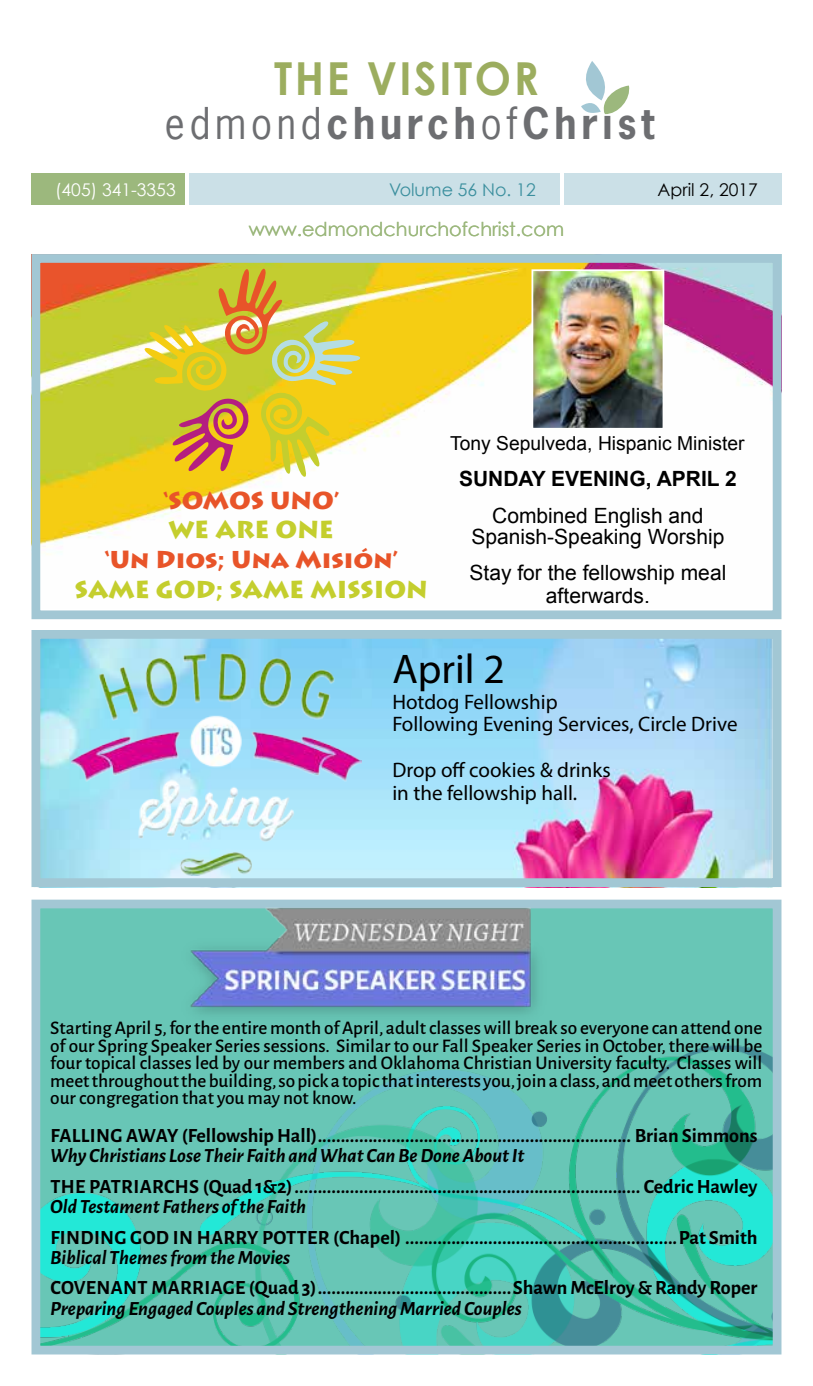
<style>
.page{position:relative;width:813px;height:1386px;background:#fff}
.page>*{position:absolute;margin:0;border:0;box-sizing:border-box;transform-origin:0 0}
.t1{font:700 45.5px "Century Gothic";letter-spacing:.06em;color:#9cad5f;scale:.95 1}
.t2{font:41.65px "Myriad Pro";color:#000}
.t3{font:700 41.3px "News Gothic Std";letter-spacing:.12em;color:#6d6e71;scale:.95 1}
.t4{font:900 24.15px "Lithos Pro";color:#e85429}
.t5{font:900 24.15px "Lithos Pro";color:#c4ce2e}
.t6{font:21px/22.8px "Myriad Pro";color:#000}
.t7{font:21px/21px "Arial";color:#000;text-align:center}
.t8{font:700 21px "Arial";color:#000}
.t9{font:700 20.12px "Alegreya Sans";color:#000}
.t10{font:italic 700 20.12px "Alegreya Sans";color:#000}
.t11{font:500 19.25px/17.5px "Alegreya Sans";color:#000;text-align:justify}
.t12{font:19.25px "Arial";color:#000}
.t13{font:19.25px "Century Gothic";color:#9cb87d}
.t14{font:17.5px "Century Gothic";color:#fff}
.t15{font:17.5px "Century Gothic";color:#3b8f9e}
.t16{font:17.5px "Century Gothic";color:#000}
.s1{font-weight:400}
</style>
<div class="page">
<svg style="left:581px;top:61px;width:49px;height:53px"></svg>
<div style="left:32px;top:173px;width:153px;height:32px;background:#9cb87d"></div>
<div style="left:564px;top:173px;width:217px;height:32px;background:#cbe0e7"></div>
<div style="left:189px;top:173px;width:370px;height:32px;background:#cbe0e7"></div>
<div style="left:36px;top:904px;width:741px;height:446px;background:#68c6b6"></div>
<img style="left:42px;top:1044px;width:729px;height:300px">
<div style="left:32px;top:900px;width:749px;height:454px;border:9px solid #a2c7d4"></div>
<img style="left:42px;top:640px;width:729px;height:237px">
<div style="left:32px;top:630px;width:749px;height:257px;border:9px solid #a2c7d4"></div>
<img style="left:72px;top:645px;width:289px;height:231px">
<img style="left:172px;top:899px;width:378px;height:115px">
<img style="left:42px;top:264px;width:729px;height:291px">
<div style="left:32px;top:254px;width:749px;height:365px;border:9px solid #a2c7d4"></div>
<svg style="left:145px;top:269px;width:215px;height:208px;background:#d7c342"></svg>
<img style="left:534px;top:272px;width:127px;height:155px">
<div style="left:531px;top:269px;width:133px;height:161px;border:2px solid #fff"></div>
<h1 class="t1" style="left:274px;top:50px;width:280px">THE VISITOR</h1>
<h3 class="t3" style="left:165px;top:96px;width:517px"><span class="s1">edmond</span>church<span class="s1">of</span>Christ</h3>
<p class="t14" style="left:55px;top:179px;width:122px">(405) 341-3353</p>
<p class="t15" style="left:389px;top:179px;width:148px">Volume 56 No. 12</p>
<p class="t16" style="left:657px;top:179px;width:102px">April 2, 2017</p>
<p class="t13" style="left:249px;top:217px;width:317px">www.edmondchurchofchrist.com</p>
<p class="t4" style="left:163px;top:485px;width:178px">‘SOMOS UNO’</p>
<p class="t5" style="left:168px;top:515px;width:167px">WE ARE ONE</p>
<p class="t4" style="left:104px;top:545px;width:295px">‘Un Dios; Una Misión’</p>
<p class="t5" style="left:75px;top:575px;width:354px">SAME GOD; SAME MISSION</p>
<p class="t12" style="left:450px;top:431px;width:296px">Tony Sepulveda, Hispanic Minister</p>
<p class="t8" style="left:459px;top:465px;width:279px">SUNDAY EVENING, APRIL 2</p>
<p class="t7" style="left:471px;top:505px;width:254px">Combined English and<br>Spanish-Speaking Worship</p>
<p class="t7" style="left:469px;top:562px;width:258px;line-height:22.8px">Stay for the fellowship meal afterwards.</p>
<h2 class="t2" style="left:392px;top:643px;width:114px">April 2</h2>
<p class="t6" style="left:392px;top:690px;width:347px">Hotdog Fellowship<br>Following Evening Services, Circle Drive</p>
<p class="t6" style="left:392px;top:758px;width:220px">Drop off cookies &amp; drinks in the fellowship hall.</p>
<p class="t11" style="left:50px;top:1018px;width:713px">Starting April 5, for the entire month of April, adult classes will break so everyone can attend one of our Spring Speaker Series sessions. Similar to our Fall Speaker Series in October, there will be four topical classes led by our members and Oklahoma Christian University faculty. Classes will meet throughout the building, so pick a topic that interests you, join a class, and meet others from our congregation that you may not know.</p>
<p class="t9" style="left:50px;top:1121px;width:708px">FALLING AWAY (Fellowship Hall).................................................................... Brian Simmons</p>
<p class="t10" style="left:50px;top:1141px;width:476px">Why Christians Lose Their Faith and What Can Be Done About It</p>
<p class="t9" style="left:50px;top:1172px;width:708px">THE PATRIARCHS (Quad 1&amp;2)........................................................................... Cedric Hawley</p>
<p class="t10" style="left:50px;top:1192px;width:257px">Old Testament Fathers of the Faith</p>
<p class="t9" style="left:50px;top:1223px;width:708px">FINDING GOD IN HARRY POTTER (Chapel) ...........................................................Pat Smith</p>
<p class="t10" style="left:50px;top:1243px;width:241px">Biblical Themes from the Movies</p>
<p class="t9" style="left:50px;top:1273px;width:708px">COVENANT MARRIAGE (Quad 3)..........................................Shawn McElroy &amp; Randy Roper</p>
<p class="t10" style="left:50px;top:1293px;width:473px">Preparing Engaged Couples and Strengthening Married Couples</p>
</div>
